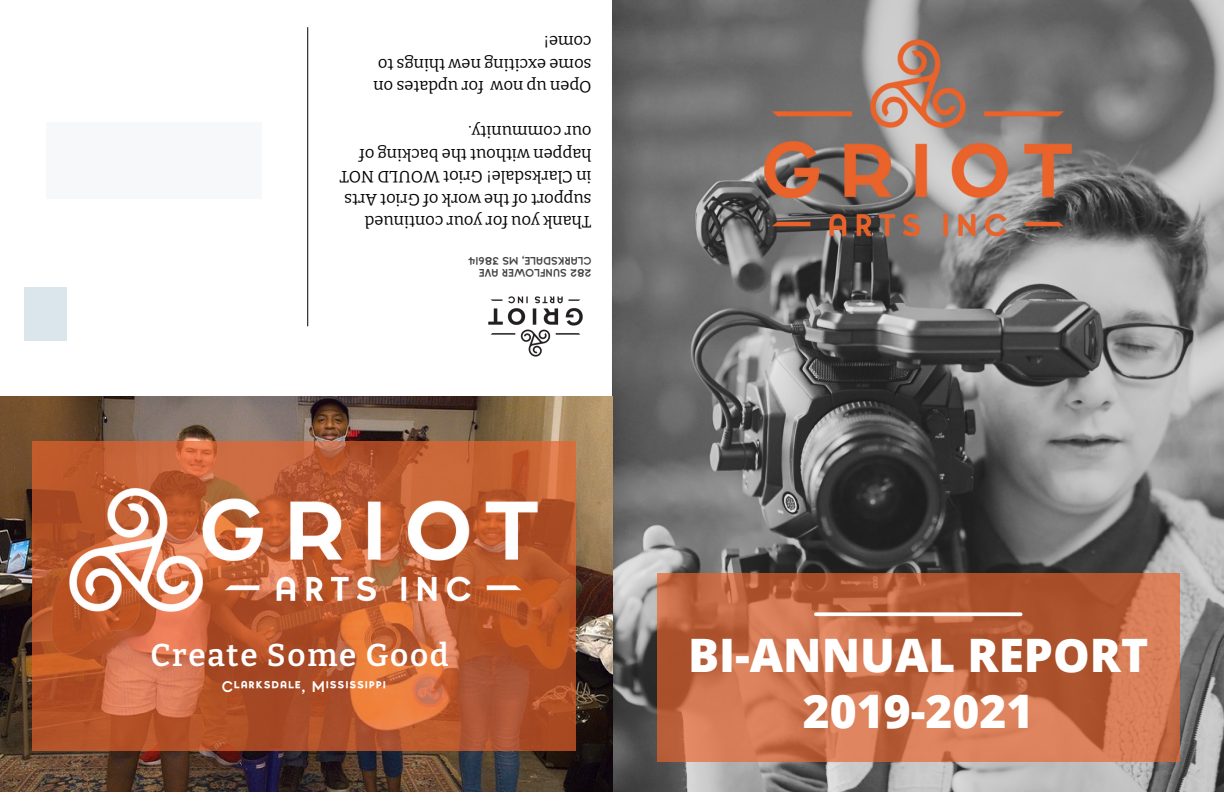
<style>
.page{position:relative;width:1224px;height:792px;background:#fff}
.page>*{position:absolute;margin:0;border:0;box-sizing:border-box;transform-origin:0 0}
.t1{font:800 46.1px/55.5px "Open Sans";color:#fff;text-align:center}
.t2{font:600 31.5px "Bitter";letter-spacing:.055em;color:#fff}
.t3{font:16.5px/22.5px "Bitter";color:#000}
.t4{font:15.5px "Quirk";letter-spacing:.055em;color:#fff}
.t5{font:11px/12px "Quirk";color:#444}
</style>
<div class="page">
<img style="left:613px;top:0;width:611px;height:792px">
<svg style="left:612px;top:0;width:1px;height:396px"></svg>
<svg style="left:657px;top:573px;width:522px;height:189px"></svg>
<svg style="left:816px;top:612px;width:205px;height:4px"></svg>
<img style="left:0;top:396px;width:613px;height:396px">
<img style="left:488px;top:296px;width:95px;height:61px">
<svg style="left:32px;top:441px;width:543px;height:310px"></svg>
<img style="left:45px;top:462px;width:517px;height:176px">
<div style="left:46px;top:122px;width:215px;height:76px;background:#f6f8fa"></div>
<div style="left:24px;top:287px;width:43px;height:54px;background:#dae5ec"></div>
<hr style="left:307px;top:27px;width:1px;height:299px;background:#000">
<img style="left:735px;top:10px;width:367px;height:256px">
<p class="t3" style="left:592px;top:98px;width:220px;rotate:-180deg">O nep u p n wo ro f u se t adp no mo s e ni t i cxe g n we ht ni sg ot<br>mo c !e</p>
<p class="t3" style="left:592px;top:233px;width:254px;rotate:-180deg">hT na k uoy ro f uoy r noc n i t u de<br>us htfot ropp e w kro Gf o Atoi r s t r<br>ni C G! e l adskra l Wt o i r O U DL N O T h neppa w ht i uo ht t e n i kcab g f o<br>uo r mo c m u n .yt i</p>
<p class="t5" style="left:592px;top:278px;width:125px;rotate:-180deg">2 8 2 S U N OLF W RE A V E<br>C AL KR S D A M, EL S 3 8 4 1 6</p>
<h2 class="t2" style="left:150px;top:637px;width:300px">Create Some Good</h2>
<p class="t4" style="left:222px;top:680px;width:166px">Clarksdale, Mississippi</p>
<h1 class="t1" style="left:688px;top:627px;width:462px">BI-ANNUAL REPORT<br>2019-2021</h1>
</div>
